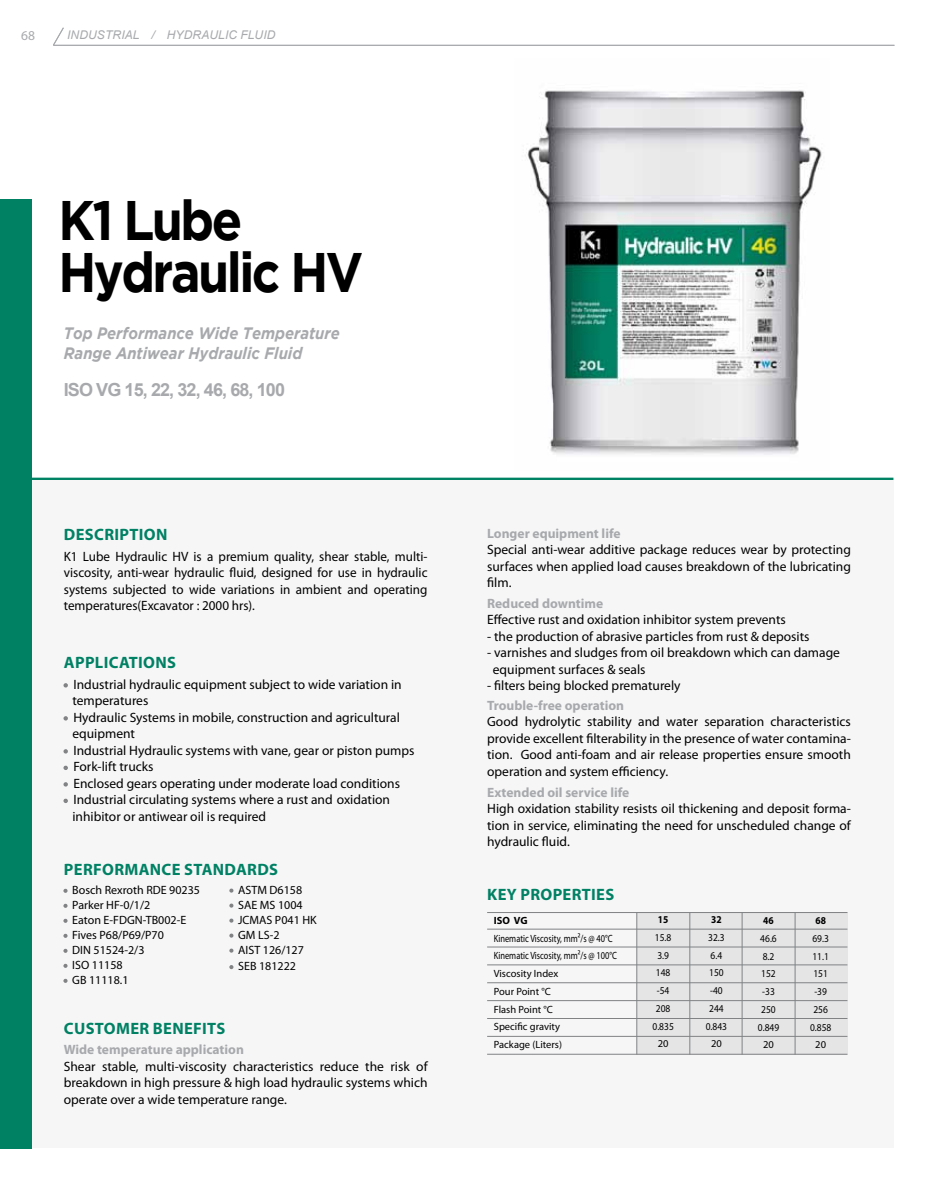
<style>
.page{position:relative;width:936px;height:1191px;background:#fff}
.page>*{position:absolute;margin:0;border:0;box-sizing:border-box;transform-origin:0 0}
.t1{font:700 55.5px/52.5px "Gotham";letter-spacing:-.05em;color:#000;scale:.9 1}
.t2{font:700 18px "Arial";letter-spacing:-.05em;color:#a7a9ac}
.t3{font:700 16.5px "Myriad Pro";letter-spacing:.02em;color:#008164}
.t4{font:italic 700 16.5px/19.8px "Gotham";color:#a7a9ac;scale:.9 1}
.t5{font:13.5px/16.5px "Myriad Pro";color:#000;text-align:justify}
.t6{font:700 13.5px "Myriad Pro";color:#a7a9ac}
.t7{font:13.5px "Myriad Pro";color:#a7a9ac}
.t8{font:12px "Myriad Pro";color:#000}
.t9{font:italic 12px "Arial";letter-spacing:.01em;color:#a7a9ac}
.t10{font:10.5px/17.7px "Myriad Pro";color:#000;scale:.8 1}
.t11{font:10.5px/17.7px "Myriad Pro";color:#000;text-align:center;scale:.9 1}
.t12{font:10.5px/17.7px "Myriad Pro";color:#000;text-align:center}
.t13{font:700 10.5px "Myriad Pro";color:#000;scale:.9 1}
.t14{font:700 10.5px "Myriad Pro";color:#000}
.s1{color:#808284}
</style>
<div class="page">
<div style="left:32px;top:477px;width:861px;height:6px;background:#008264"></div>
<hr style="left:53px;top:45px;width:841px;height:1px;background:#a7a9ac">
<svg style="left:53px;top:27px;width:11px;height:18px"></svg>
<img style="left:525px;top:90px;width:297px;height:365px">
<div style="left:0;top:480px;width:893px;height:668px;background:#f6f6f7"></div>
<svg style="left:63px;top:683px;width:5px;height:4px"></svg>
<svg style="left:63px;top:716px;width:5px;height:4px"></svg>
<svg style="left:63px;top:749px;width:5px;height:4px"></svg>
<svg style="left:63px;top:765px;width:5px;height:5px"></svg>
<svg style="left:63px;top:782px;width:5px;height:4px"></svg>
<svg style="left:63px;top:798px;width:5px;height:5px"></svg>
<svg style="left:63px;top:888px;width:5px;height:5px"></svg>
<svg style="left:63px;top:903px;width:5px;height:5px"></svg>
<svg style="left:63px;top:918px;width:5px;height:5px"></svg>
<svg style="left:63px;top:933px;width:5px;height:5px"></svg>
<svg style="left:63px;top:948px;width:5px;height:5px"></svg>
<svg style="left:63px;top:963px;width:5px;height:5px"></svg>
<svg style="left:63px;top:978px;width:5px;height:5px"></svg>
<div style="left:0;top:199px;width:32px;height:949px;background:#008164"></div>
<div style="left:637px;top:912px;width:210px;height:142px;background:#e5e5e6"></div>
<hr style="left:487px;top:964px;width:360px;height:1px;background:#808284">
<hr style="left:487px;top:946px;width:360px;height:1px;background:#808284">
<hr style="left:487px;top:928px;width:360px;height:1px;background:#808284">
<hr style="left:487px;top:912px;width:360px;height:1px;background:#808284">
<hr style="left:487px;top:982px;width:360px;height:1px;background:#808284">
<hr style="left:487px;top:1000px;width:360px;height:1px;background:#808284">
<hr style="left:487px;top:1018px;width:360px;height:1px;background:#808284">
<hr style="left:487px;top:1036px;width:360px;height:1px;background:#808284">
<hr style="left:487px;top:1053px;width:360px;height:1px;background:#808284">
<hr style="left:794px;top:912px;width:1px;height:142px;background:#808284">
<hr style="left:741px;top:912px;width:1px;height:142px;background:#808284">
<hr style="left:689px;top:912px;width:1px;height:142px;background:#808284">
<hr style="left:636px;top:912px;width:1px;height:142px;background:#808284">
<svg style="left:229px;top:888px;width:4px;height:4px"></svg>
<svg style="left:229px;top:903px;width:4px;height:4px"></svg>
<svg style="left:229px;top:918px;width:4px;height:4px"></svg>
<svg style="left:229px;top:933px;width:4px;height:4px"></svg>
<svg style="left:229px;top:948px;width:4px;height:4px"></svg>
<svg style="left:229px;top:965px;width:4px;height:4px"></svg>
<p class="t7" style="left:21px;top:27px;width:15px">68</p>
<p class="t9" style="left:67px;top:27px;width:125px">INDUSTRIAL / HYDRAULI</p>
<p class="t9" style="left:228px;top:27px;width:28px">C FLUID</p>
<h1 class="t1" style="left:58px;top:192px;width:340px">K1 Lube<br>Hydraulic HV</h1>
<p class="t4" style="left:64px;top:323px;width:308px">Top Performance Wide Temperature<br>Range Antiwear Hydraulic Fluid</p>
<h2 class="t2" style="left:64px;top:376px;width:223px">ISO VG 15, 22, 32, 46, 68, 100</h2>
<p class="t3" style="left:64px;top:523px;width:105px">DESCRIPTION</p>
<p class="t5" style="left:64px;top:547px;width:365px">K1 Lube Hydraulic HV is a premium quality, shear stable, multi&shy;viscosity, anti-wear hydraulic fluid, designed for use in hydraulic systems subjected to wide variations in ambient and operating temperatures(Excavator : 2000 hrs).</p>
<p class="t3" style="left:64px;top:652px;width:114px">APPLICATIONS</p>
<p class="t5" style="left:72px;top:676px;width:331px;text-indent:-9px"><span class="s1">•</span> Industrial hydraulic equipment subject to wide variation in temperatures</p>
<p class="t5" style="left:72px;top:709px;width:329px;text-indent:-9px"><span class="s1">•</span> Hydraulic Systems in mobile, construction and agricultural equipment</p>
<p class="t5" style="left:64px;top:742px;width:352px"><span class="s1">•</span> Industrial Hydraulic systems with vane, gear or piston pumps</p>
<p class="t5" style="left:64px;top:758px;width:91px"><span class="s1">•</span> Fork-lift trucks</p>
<p class="t5" style="left:64px;top:775px;width:338px"><span class="s1">•</span> Enclosed gears operating under moderate load conditions</p>
<p class="t5" style="left:72px;top:791px;width:319px;text-indent:-9px"><span class="s1">•</span> Industrial circulating systems where a rust and oxidation inhibitor or antiwear oil is required</p>
<p class="t3" style="left:64px;top:858px;width:216px">PERFORMANCE STANDARDS</p>
<p class="t8" style="left:64px;top:882px;width:138px"><span class="s1">•</span> Bosch Rexroth RDE 90235</p>
<p class="t8" style="left:64px;top:897px;width:88px"><span class="s1">•</span> Parker HF-0/1/2</p>
<p class="t8" style="left:64px;top:912px;width:124px"><span class="s1">•</span> Eaton E-FDGN-TB002-E</p>
<p class="t8" style="left:64px;top:927px;width:102px"><span class="s1">•</span> Fives P68/P69/P70</p>
<p class="t8" style="left:64px;top:942px;width:82px"><span class="s1">•</span> DIN 51524-2/3</p>
<p class="t8" style="left:64px;top:957px;width:60px"><span class="s1">•</span> ISO 11158</p>
<p class="t8" style="left:64px;top:972px;width:66px"><span class="s1">•</span> GB 11118.1</p>
<p class="t3" style="left:64px;top:1017px;width:163px">CUSTOMER BENEFITS</p>
<p class="t6" style="left:64px;top:1041px;width:181px">Wide temperature application</p>
<p class="t5" style="left:64px;top:1057px;width:365px">Shear stable, multi-viscosity characteristics reduce the risk of breakdown in high pressure &amp; high load hydraulic systems which operate over a wide temperature range.</p>
<p class="t8" style="left:230px;top:882px;width:74px"><span class="s1">•</span> ASTM D6158</p>
<p class="t8" style="left:230px;top:897px;width:74px"><span class="s1">•</span> SAE MS 1004</p>
<p class="t8" style="left:230px;top:912px;width:88px"><span class="s1">•</span> JCMAS P041 HK</p>
<p class="t8" style="left:230px;top:927px;width:51px"><span class="s1">•</span> GM LS-2</p>
<p class="t8" style="left:230px;top:942px;width:76px"><span class="s1">•</span> AIST 126/127</p>
<p class="t8" style="left:230px;top:958px;width:68px"><span class="s1">•</span> SEB 181222</p>
<p class="t6" style="left:487px;top:524px;width:135px">Longer equipment life</p>
<p class="t5" style="left:487px;top:541px;width:365px">Special anti-wear additive package reduces wear by protecting surfaces when applied load causes breakdown of the lubricating film.</p>
<p class="t6" style="left:487px;top:594px;width:118px">Reduced downtime</p>
<p class="t5" style="left:487px;top:611px;width:300px">Effective rust and oxidation inhibitor system prevents</p>
<p class="t5" style="left:487px;top:628px;width:324px">- the production of abrasive particles from rust &amp; deposits</p>
<p class="t5" style="left:493px;top:644px;width:348px;text-indent:-6px">- varnishes and sludges from oil breakdown which can damage equipment surfaces &amp; seals</p>
<p class="t5" style="left:487px;top:677px;width:195px">- filters being blocked prematurely</p>
<p class="t6" style="left:487px;top:696px;width:139px">Trouble-free operation</p>
<p class="t5" style="left:487px;top:713px;width:365px">Good hydrolytic stability and water separation characteristics provide excellent filterability in the presence of water contamina&shy;tion. Good anti-foam and air release properties ensure smooth operation and system efficiency.</p>
<p class="t6" style="left:487px;top:783px;width:144px">Extended oil service life</p>
<p class="t5" style="left:487px;top:800px;width:365px">High oxidation stability resists oil thickening and deposit forma&shy;tion in service, eliminating the need for unscheduled change of hydraulic fluid.</p>
<p class="t3" style="left:487px;top:883px;width:128px">KEY PROPERTIES</p>
<p class="t14" style="left:494px;top:913px;width:35px">ISO VG</p>
<p class="t10" style="left:494px;top:929px;width:155px">Kinematic Viscosity, mm²/s @ 40°C<br>Kinematic Viscosity, mm²/s @ 100°C<br>Viscosity Index<br>Pour Point °C<br>Flash Point °C<br>Specific gravity<br>Package (Liters)</p>
<p class="t13" style="left:711px;top:912px;width:13px">32</p>
<p class="t11" style="left:705px;top:928px;width:25px">32.3<br>6.4<br>150 -40<br>244<br>0.843<br>20</p>
<p class="t13" style="left:658px;top:912px;width:13px">15</p>
<p class="t11" style="left:652px;top:928px;width:25px">15.8<br>3.9<br>148 -54<br>208<br>0.835<br>20</p>
<p class="t13" style="left:763px;top:913px;width:13px">46</p>
<p class="t11" style="left:757px;top:929px;width:25px">46.6<br>8.2<br>152 -33<br>250<br>0.849<br>20</p>
<p class="t13" style="left:815px;top:913px;width:13px">68</p>
<p class="t11" style="left:810px;top:929px;width:25px">69.3<br>11.1<br>151 -39<br>256<br>0.858<br>20</p>
<p class="t11" style="left:755px;top:923px;width:20px;text-align:left">46.2<br>8.3<br>155</p>
<p class="t11" style="left:755px;top:994px;width:20px">233<br>1a<br>Pass</p>
<p class="t12" style="left:647px;top:923px;width:20px">14.9</p>
<p class="t12" style="left:648px;top:959px;width:18px">165</p>
<p class="t12" style="left:646px;top:994px;width:21px">172<br>1a pass</p>
<p class="t12" style="left:722px;top:1012px;width:12px">1a</p>
</div>
